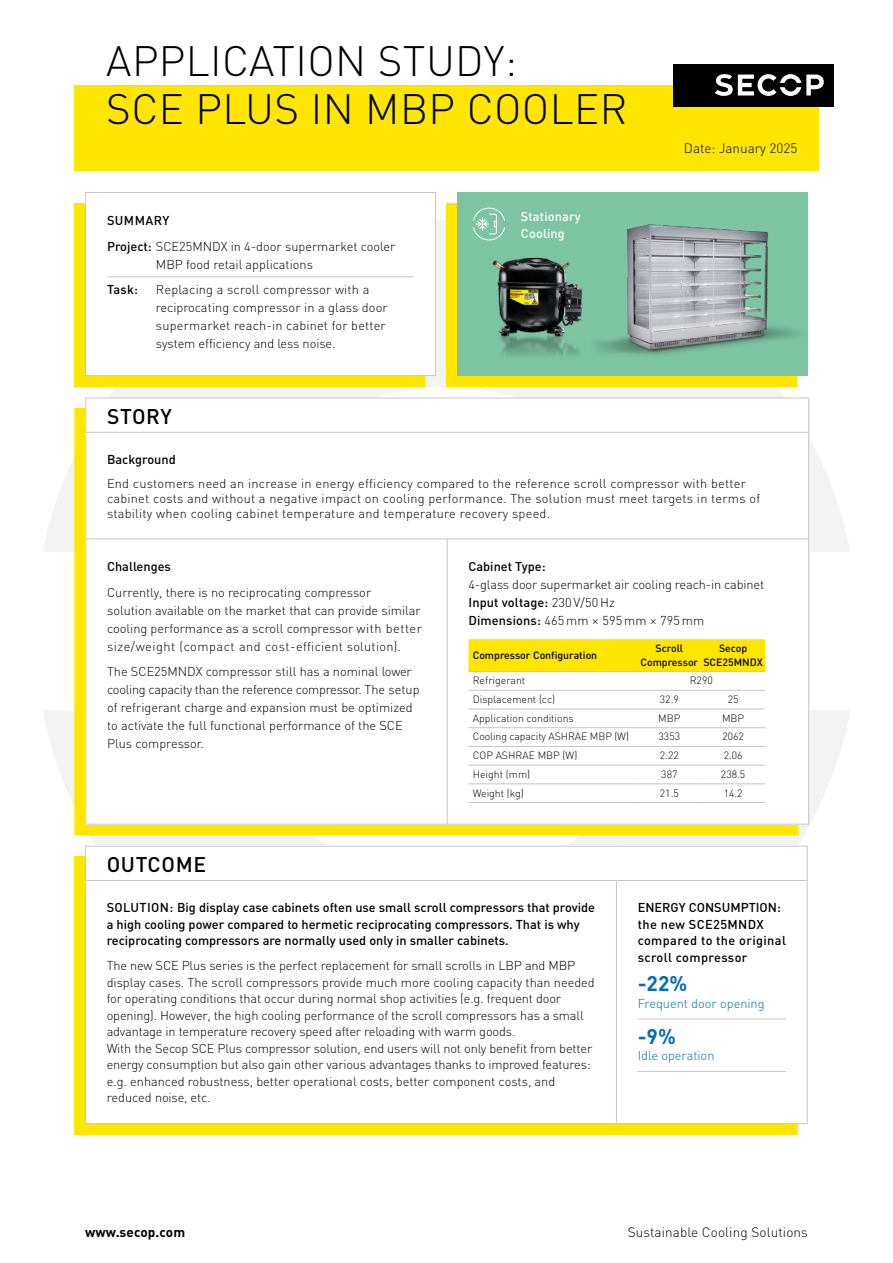
<style>
.page{position:relative;width:893px;height:1263px;background:#fff}
.page>*{position:absolute;margin:0;border:0;box-sizing:border-box;transform-origin:0 0}
.t1{font:300 42px/48px "DIN";letter-spacing:.01em;color:#000}
.t2{font:500 21px "DIN";letter-spacing:.03em;color:#000}
.t3{font:700 21px "DIN";color:#006eb7}
.t4{font:300 13.5px "DIN";letter-spacing:.01em;color:#000}
.t5{font:700 13.5px "DIN";letter-spacing:.01em;color:#000}
.t6{font:300 12.75px/18px "DIN";color:#000}
.t7{font:300 12.75px/15px "DIN";letter-spacing:.02em;color:#000}
.t8{font:500 12.75px/16.5px "DIN";color:#000}
.t9{font:500 12.75px/16.5px "DIN";letter-spacing:.03em;color:#000}
.t10{font:300 12.75px "DIN";color:#006eb7}
.t11{font:500 12.75px/16.5px "DIN";letter-spacing:.01em;color:#fff}
.t12{font:300 10.5px "DIN";color:#000}
.t13{font:500 10.5px/13.5px "DIN";color:#000;text-align:center}
.s1{font-weight:500}
</style>
<div class="page">
<svg style="left:43px;top:710px;width:807px;height:136px;fill:#f4f3f4"></svg>
<svg style="left:43px;top:220px;width:807px;height:332px"></svg>
<div style="left:74px;top:85px;width:745px;height:85px;background:#ffe600"></div>
<div style="left:446px;top:203px;width:351px;height:184px;background:#ffe600"></div>
<div style="left:457px;top:192px;width:351px;height:184px;background:#7dc4a3"></div>
<div style="left:673px;top:64px;width:161px;height:42px;background:#000"></div>
<svg style="left:715px;top:74px;width:109px;height:22px"></svg>
<div style="left:74px;top:203px;width:351px;height:184px;background:#ffe600"></div>
<div style="left:85px;top:193px;width:350px;height:183px;background:#fff"></div>
<hr style="left:107px;top:277px;width:307px;height:1px;background:#c6c5c7">
<div style="left:85px;top:192px;width:351px;height:184px;border:1px solid #c6c5c7"></div>
<svg style="left:473px;top:208px;width:32px;height:32px"></svg>
<div style="left:74px;top:856px;width:723px;height:278px;background:#ffe600"></div>
<div style="left:85px;top:846px;width:723px;height:278px;background:#fff"></div>
<hr style="left:807px;top:846px;width:1px;height:34px;background:#c6c5c7">
<hr style="left:85px;top:846px;width:531px;height:1px;background:#c6c5c7">
<hr style="left:85px;top:846px;width:1px;height:34px;background:#c6c5c7">
<hr style="left:616px;top:846px;width:192px;height:1px;background:#c6c5c7">
<hr style="left:85px;top:880px;width:531px;height:1px;background:#c6c5c7">
<hr style="left:85px;top:881px;width:1px;height:242px;background:#c6c5c7">
<hr style="left:616px;top:880px;width:192px;height:1px;background:#c6c5c7">
<hr style="left:616px;top:881px;width:1px;height:242px;background:#c6c5c7">
<hr style="left:807px;top:881px;width:1px;height:242px;background:#c6c5c7">
<hr style="left:85px;top:1123px;width:531px;height:1px;background:#c6c5c7">
<hr style="left:616px;top:1123px;width:192px;height:1px;background:#c6c5c7">
<hr style="left:638px;top:1019px;width:148px;height:1px;background:#c6c5c7">
<hr style="left:638px;top:1071px;width:148px;height:1px;background:#c6c5c7">
<img style="left:595px;top:224px;width:205px;height:131px">
<div style="left:75px;top:408px;width:724px;height:427px;background:#ffe600"></div>
<div style="left:85px;top:398px;width:722px;height:426px;background:#fff"></div>
<hr style="left:808px;top:398px;width:1px;height:34px;background:#c6c5c7">
<hr style="left:808px;top:433px;width:1px;height:105px;background:#c6c5c7">
<hr style="left:85px;top:398px;width:362px;height:1px;background:#c6c5c7">
<hr style="left:85px;top:398px;width:1px;height:34px;background:#c6c5c7">
<hr style="left:447px;top:398px;width:362px;height:1px;background:#c6c5c7">
<hr style="left:85px;top:432px;width:362px;height:1px;background:#c6c5c7">
<hr style="left:85px;top:433px;width:1px;height:105px;background:#c6c5c7">
<hr style="left:447px;top:432px;width:362px;height:1px;background:#c6c5c7">
<hr style="left:85px;top:538px;width:362px;height:1px;background:#c6c5c7">
<hr style="left:85px;top:539px;width:1px;height:285px;background:#c6c5c7">
<hr style="left:447px;top:538px;width:362px;height:1px;background:#c6c5c7">
<hr style="left:447px;top:539px;width:1px;height:285px;background:#c6c5c7">
<hr style="left:808px;top:539px;width:1px;height:285px;background:#c6c5c7">
<hr style="left:85px;top:824px;width:362px;height:1px;background:#c6c5c7">
<hr style="left:447px;top:824px;width:362px;height:1px;background:#c6c5c7">
<div style="left:468px;top:639px;width:297px;height:32px;background:#ffe600"></div>
<hr style="left:468px;top:671px;width:169px;height:1px;background:#c6c5c7">
<hr style="left:637px;top:671px;width:64px;height:1px;background:#c6c5c7">
<hr style="left:701px;top:671px;width:64px;height:1px;background:#c6c5c7">
<hr style="left:468px;top:690px;width:169px;height:1px;background:#c6c5c7">
<hr style="left:637px;top:690px;width:64px;height:1px;background:#c6c5c7">
<hr style="left:701px;top:690px;width:64px;height:1px;background:#c6c5c7">
<hr style="left:468px;top:709px;width:169px;height:1px;background:#c6c5c7">
<hr style="left:637px;top:709px;width:64px;height:1px;background:#c6c5c7">
<hr style="left:701px;top:709px;width:64px;height:1px;background:#c6c5c7">
<hr style="left:468px;top:727px;width:169px;height:1px;background:#c6c5c7">
<hr style="left:637px;top:727px;width:64px;height:1px;background:#c6c5c7">
<hr style="left:701px;top:727px;width:64px;height:1px;background:#c6c5c7">
<hr style="left:468px;top:746px;width:169px;height:1px;background:#c6c5c7">
<hr style="left:637px;top:746px;width:64px;height:1px;background:#c6c5c7">
<hr style="left:701px;top:746px;width:64px;height:1px;background:#c6c5c7">
<hr style="left:468px;top:765px;width:169px;height:1px;background:#c6c5c7">
<hr style="left:637px;top:765px;width:64px;height:1px;background:#c6c5c7">
<hr style="left:701px;top:765px;width:64px;height:1px;background:#c6c5c7">
<hr style="left:468px;top:783px;width:169px;height:1px;background:#c6c5c7">
<hr style="left:637px;top:783px;width:64px;height:1px;background:#c6c5c7">
<hr style="left:701px;top:783px;width:64px;height:1px;background:#c6c5c7">
<hr style="left:468px;top:802px;width:169px;height:1px;background:#c6c5c7">
<hr style="left:637px;top:802px;width:64px;height:1px;background:#c6c5c7">
<hr style="left:701px;top:802px;width:64px;height:1px;background:#c6c5c7">
<img style="left:492px;top:257px;width:91px;height:99px">
<h1 class="t1" style="left:106px;top:37px;width:523px">APPLICATION STUDY:<br>SCE PLUS IN MBP COOLER</h1>
<p class="t6" style="left:107px;top:207px;width:290px;line-height:26.5px"><span class="s1">SUMMARY<br>Project:</span> SCE25MNDX in 4-door supermarket cooler</p>
<p class="t6" style="left:156px;top:255px;width:159px">MBP food retail applications</p>
<p class="t8" style="left:107px;top:280px;width:32px">Task:</p>
<p class="t6" style="left:156px;top:280px;width:233px">Replacing a scroll compressor with a reciprocating compressor in a glass door supermarket reach-in cabinet for better system efficiency and less noise.</p>
<p class="t11" style="left:521px;top:208px;width:61px">Stationary<br>Cooling</p>
<p class="t4" style="left:684px;top:140px;width:115px">Date: January 2025</p>
<h2 class="t2" style="left:107px;top:403px;width:66px">STORY</h2>
<p class="t8" style="left:107px;top:451px;width:70px">Background</p>
<p class="t7" style="left:107px;top:475px;width:655px">End customers need an increase in energy efficiency compared to the reference scroll compressor with better cabinet costs and without a negative impact on cooling performance. The solution must meet targets in terms of stability when cooling cabinet temperature and temperature recovery speed.</p>
<p class="t8" style="left:107px;top:557px;width:65px">Challenges</p>
<p class="t6" style="left:107px;top:583px;width:316px">Currently, there is no reciprocating compressor<br>solution available on the market that can provide similar cooling performance as a scroll compressor with better size/weight (compact and cost-efficient solution).</p>
<p class="t6" style="left:107px;top:662px;width:314px">The SCE25MNDX compressor still has a nominal lower cooling capacity than the reference compressor. The setup of refrigerant charge and expansion must be optimized to activate the full functional performance of the SCE Plus compressor.</p>
<p class="t8" style="left:468px;top:557px;width:79px">Cabinet Type:</p>
<p class="t6" style="left:468px;top:575px;width:297px">4-glass door supermarket air cooling reach-in cabinet<br><span class="s1">Input voltage:</span> 230 V/50Hz<br><span class="s1">Dimensions:</span> 465mm × 595mm × 795mm</p>
<p class="t13" style="left:473px;top:648px;width:126px">Compressor Configuration</p>
<p class="t13" style="left:640px;top:641px;width:59px">Scroll<br>Compressor</p>
<p class="t13" style="left:703px;top:641px;width:61px">Secop<br>SCE25MNDX</p>
<p class="t12" style="left:473px;top:674px;width:54px">Refrigerant</p>
<p class="t12" style="left:690px;top:674px;width:25px">R290</p>
<p class="t12" style="left:473px;top:693px;width:84px">Displacement (cc)</p>
<p class="t12" style="left:660px;top:693px;width:20px">32.9</p>
<p class="t12" style="left:728px;top:693px;width:12px">25</p>
<p class="t12" style="left:473px;top:711px;width:103px">Application conditions</p>
<p class="t12" style="left:658px;top:711px;width:24px">MBP</p>
<p class="t12" style="left:722px;top:711px;width:24px">MBP</p>
<p class="t12" style="left:473px;top:730px;width:158px">Cooling capacity ASHRAE MBP (W)</p>
<p class="t12" style="left:659px;top:730px;width:23px">3353</p>
<p class="t12" style="left:722px;top:730px;width:23px">2062</p>
<p class="t12" style="left:473px;top:749px;width:106px">COP ASHRAE MBP (W)</p>
<p class="t12" style="left:660px;top:749px;width:20px">2.22</p>
<p class="t12" style="left:724px;top:749px;width:20px">2.06</p>
<p class="t12" style="left:473px;top:767px;width:59px">Height (mm)</p>
<p class="t12" style="left:661px;top:767px;width:18px">387</p>
<p class="t12" style="left:721px;top:767px;width:26px">238.5</p>
<p class="t12" style="left:473px;top:786px;width:53px">Weight (kg)</p>
<p class="t12" style="left:660px;top:786px;width:20px">21.5</p>
<p class="t12" style="left:724px;top:786px;width:20px">14.2</p>
<h2 class="t2" style="left:107px;top:851px;width:101px">OUTCOME</h2>
<p class="t8" style="left:107px;top:899px;width:490px">SOLUTION: Big display case cabinets often use small scroll compressors that provide a high cooling power compared to hermetic reciprocating compressors. That is why reciprocating compressors are normally used only in smaller cabinets.</p>
<p class="t6" style="left:107px;top:957px;width:490px;line-height:16.5px">The new SCE Plus series is the perfect replacement for small scrolls in LBP and MBP display cases. The scroll compressors provide much more cooling capacity than needed for operating conditions that occur during normal shop activities (e.g. frequent door opening). However, the high cooling performance of the scroll compressors has a small advantage in temperature recovery speed after reloading with warm goods.<br>With the Secop SCE Plus compressor solution, end users will not only benefit from better energy consumption but also gain other various advantages thanks to improved features: e.g. enhanced robustness, better operational costs, better component costs, and reduced noise, etc.</p>
<p class="t9" style="left:638px;top:899px;width:150px">ENERGY CONSUMPTION: the new SCE25MNDX compared to the original scroll compressor</p>
<h2 class="t3" style="left:638px;top:970px;width:51px">-22%</h2>
<p class="t10" style="left:638px;top:995px;width:128px">Frequent door opening</p>
<h2 class="t3" style="left:638px;top:1022px;width:40px">-9%</h2>
<p class="t10" style="left:638px;top:1048px;width:78px">Idle operation</p>
<p class="t5" style="left:85px;top:1223px;width:102px">www.secop.com</p>
<p class="t4" style="left:628px;top:1223px;width:182px">Sustainable Cooling Solutions</p>
</div>
